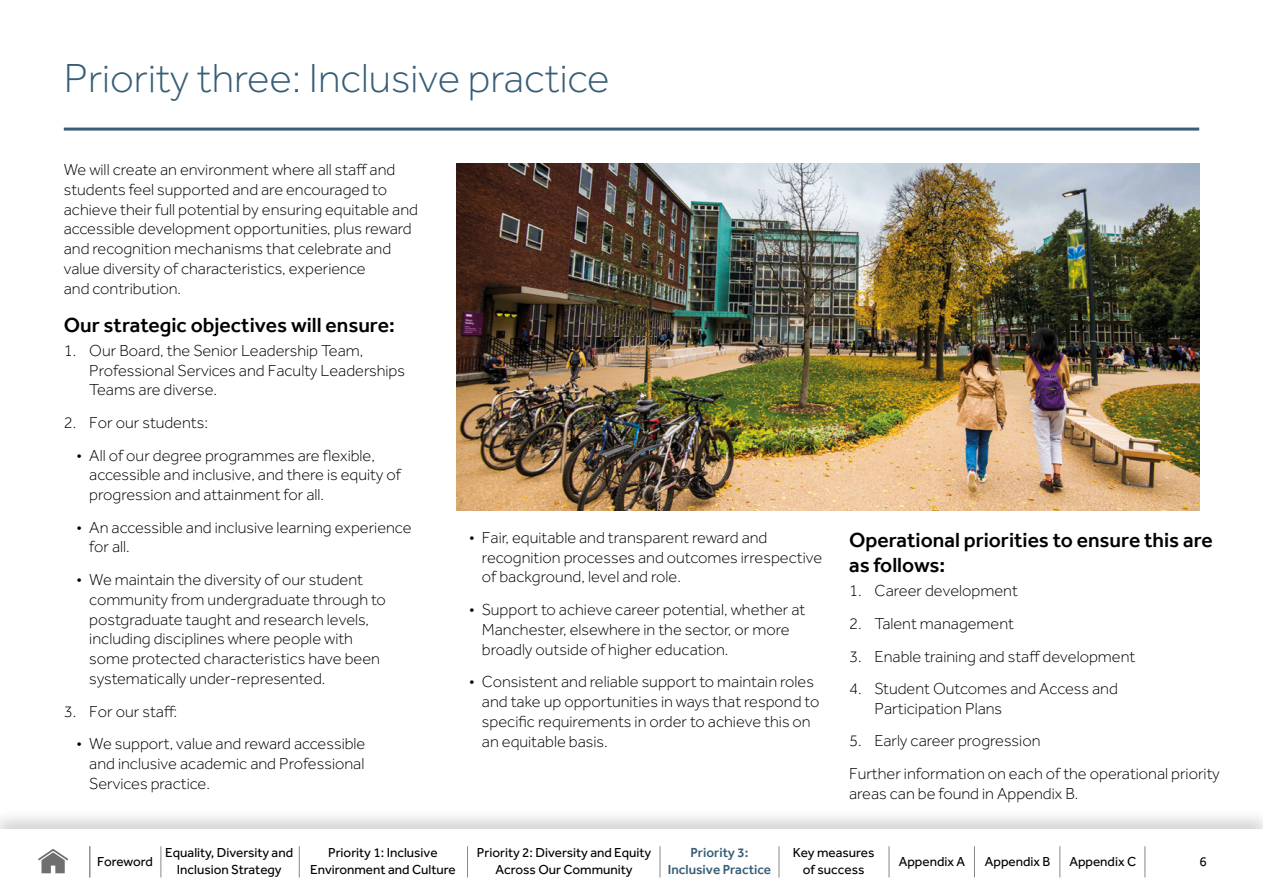
<style>
.page{position:relative;width:1263px;height:893px;background:#fff}
.page>*{position:absolute;margin:0;border:0;box-sizing:border-box;transform-origin:0 0}
.t1{font:300 42px "Effra";color:#375e76}
.sub-title__h3{font:500 21px/25.2px "Effra";color:#000}
.body__p__tabbed_doub{font:300 16.5px/19.8px "Effra";color:#000}
.body__p{font:300 16.5px/19.8px "Effra";color:#000}
.t2{font:13.5px/16.5px "Effra";color:#000;text-align:center}
.t3{font:500 13.5px/16.5px "Effra";color:#375e76;text-align:center}
</style>
<div class="page">
<hr style="left:64px;top:128px;width:1135px;height:3px;background:#375e76">
<img style="left:456px;top:164px;width:743px;height:346px">
<div style="left:0;top:806px;width:1263px;height:87px;background:#000;opacity:.2"></div>
<div style="left:0;top:829px;width:1263px;height:64px;background:#fff"></div>
<hr style="left:1144px;top:846px;width:1px;height:31px;background:#878787">
<hr style="left:974px;top:846px;width:1px;height:31px;background:#878787">
<hr style="left:1059px;top:846px;width:1px;height:31px;background:#878787">
<hr style="left:889px;top:846px;width:1px;height:31px;background:#878787">
<hr style="left:779px;top:846px;width:1px;height:31px;background:#878787">
<hr style="left:467px;top:846px;width:1px;height:31px;background:#878787">
<hr style="left:660px;top:846px;width:1px;height:31px;background:#878787">
<hr style="left:299px;top:846px;width:1px;height:31px;background:#878787">
<hr style="left:161px;top:846px;width:1px;height:31px;background:#878787">
<hr style="left:89px;top:846px;width:1px;height:31px;background:#878787">
<svg style="left:38px;top:849px;width:30px;height:24px"></svg>
<p class="t1" style="left:64px;top:55px;width:547px">Priority three: Inclusive practice</p>
<p class="body__p" style="left:64px;top:160px;width:356px">We will create an environment where all staff and students feel supported and are encouraged to achieve their full potential by ensuring equitable and accessible development opportunities, plus reward and recognition mechanisms that celebrate and value diversity of characteristics, experience<br>and contribution.</p>
<h3 class="sub-title__h3" style="left:64px;top:312px;width:332px">Our strategic objectives will ensure:</h3>
<p class="body__p__tabbed_doub" style="left:89px;top:340px;width:317px;text-indent:-26px">1. Our Board, the Senior Leadership Team,<br>Professional Services and Faculty Leaderships<br>Teams are diverse.</p>
<p class="body__p__tabbed_doub" style="left:64px;top:412px;width:146px">2. For our students:</p>
<p class="body__p__tabbed_doub" style="left:89px;top:445px;width:313px;text-indent:-13px">• All of our degree programmes are flexible, accessible and inclusive, and there is equity of progression and attainment for all.</p>
<p class="body__p__tabbed_doub" style="left:89px;top:517px;width:324px;text-indent:-13px">• An accessible and inclusive learning experience for all.</p>
<p class="body__p__tabbed_doub" style="left:89px;top:570px;width:298px;text-indent:-13px">• We maintain the diversity of our student community from undergraduate through to postgraduate taught and research levels, including disciplines where people with some protected characteristics have been systematically under-represented.</p>
<p class="body__p__tabbed_doub" style="left:64px;top:701px;width:115px">3. For our staff:</p>
<p class="body__p__tabbed_doub" style="left:89px;top:734px;width:278px;text-align:justify;text-indent:-13px">• We support, value and reward accessible and inclusive academic and Professional Services practice.</p>
<p class="body__p__tabbed_doub" style="left:482px;top:527px;width:342px;text-indent:-13px">• Fair, equitable and transparent reward and recognition processes and outcomes irrespective of background, level and role.</p>
<p class="body__p__tabbed_doub" style="left:482px;top:599px;width:325px;text-indent:-13px">• Support to achieve career potential, whether at<br>Manchester, elsewhere in the sector, or more broadly outside of higher education.</p>
<p class="body__p__tabbed_doub" style="left:482px;top:672px;width:339px;text-indent:-13px">• Consistent and reliable support to maintain roles and take up opportunities in ways that respond to specific requirements in order to achieve this on an equitable basis.</p>
<h3 class="sub-title__h3" style="left:849px;top:527px;width:365px">Operational priorities to ensure this are as follows:</h3>
<p class="body__p__tabbed_doub" style="left:849px;top:581px;width:170px">1. Career development</p>
<p class="body__p__tabbed_doub" style="left:849px;top:613px;width:166px">2. Talent management</p>
<p class="body__p__tabbed_doub" style="left:849px;top:646px;width:288px">3. Enable training and staff development</p>
<p class="body__p__tabbed_doub" style="left:874px;top:679px;width:245px;text-indent:-26px">4.6 Student Outcomes and Access and<br>Participation Plans</p>
<p class="body__p__tabbed_doub" style="left:849px;top:731px;width:193px">5. Early career progression</p>
<p class="body__p" style="left:849px;top:763px;width:372px">Further information on each of the operational priority areas can be found in Appendix B.</p>
<p class="t3" style="left:668px;top:844px;width:105px">Priority 3:<br>Inclusive Practice</p>
<p class="t2" style="left:97px;top:853px;width:57px">Foreword</p>
<p class="t2" style="left:165px;top:844px;width:129px">Equality, Diversity and<br>Inclusion Strategy</p>
<p class="t2" style="left:310px;top:844px;width:147px">Priority 1: Inclusive<br>Environment and Culture</p>
<p class="t2" style="left:477px;top:844px;width:176px">Priority 2: Diversity and Equity<br>Across Our Community</p>
<p class="t2" style="left:899px;top:853px;width:68px">Appendix A</p>
<p class="t2" style="left:985px;top:853px;width:67px">Appendix B</p>
<p class="t2" style="left:1069px;top:853px;width:68px">Appendix C</p>
<p class="t2" style="left:793px;top:844px;width:83px">Key measures of success</p>
<p class="t2" style="left:1199px;top:853px;width:9px">6</p>
</div>
